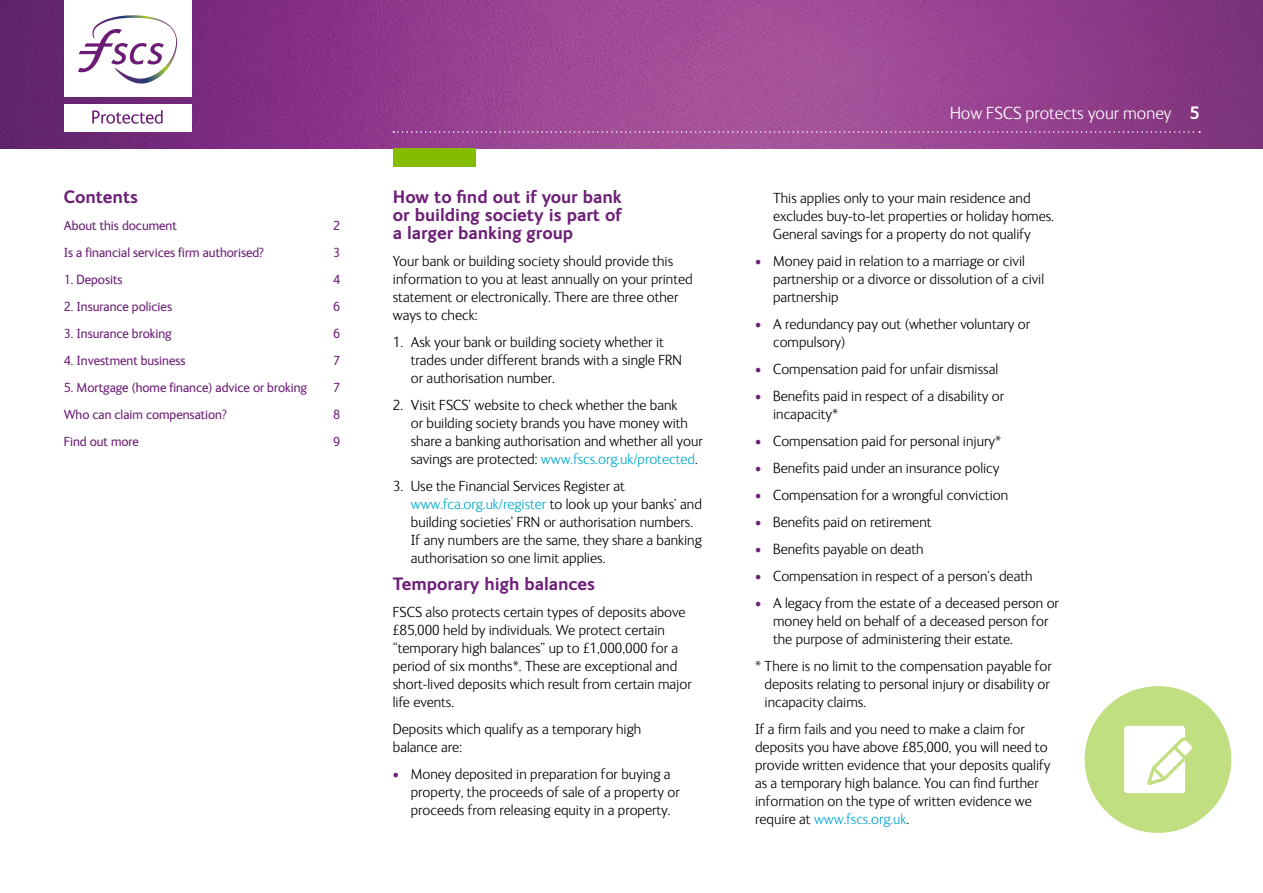
<style>
.page{position:relative;width:1263px;height:893px;background:#fff}
.page>*{position:absolute;margin:0;border:0;box-sizing:border-box;transform-origin:0 0}
.C_Head{font:700 18px/18px "FS Ingrid";color:#6d2077;text-align:justify}
.t1{font:300 18px "FS Ingrid";color:#fff}
.Text_10_12pt{font:300 15px/18px "FS Ingrid";color:#000}
.Text_indent{font:300 15px/18px "FS Ingrid";color:#000}
.t2{font:13.5px "FS Ingrid";color:#6d2077}
.s1{color:#00a9ce}
.s2{color:#6d2077}
.s3{font-weight:700}
</style>
<div class="page">
<img style="left:0;top:0;width:1263px;height:149px">
<div style="left:64px;top:0;width:127px;height:97px;background:#fff"></div>
<div style="left:64px;top:104px;width:127px;height:28px;background:#fff"></div>
<svg style="left:92px;top:110px;width:71px;height:14px"></svg>
<svg style="left:78px;top:15px;width:99px;height:69px"></svg>
<svg style="left:393px;top:131px;width:807px;height:2px;background:#ad69a6"></svg>
<div style="left:1084px;top:686px;width:147px;height:147px;background:#c1de80;border-radius:50%"></div>
<svg style="left:1124px;top:726px;width:68px;height:67px"></svg>
<div style="left:393px;top:149px;width:83px;height:18px;background:#84bd00"></div>
<p class="C_Head" style="left:64px;top:187px;width:76px">Contents</p>
<p class="t2" style="left:64px;top:216px;width:114px">About this document</p>
<p class="t2" style="left:333px;top:216px;width:9px">2</p>
<p class="t2" style="left:64px;top:243px;width:202px">Is a financial services firm authorised?</p>
<p class="t2" style="left:333px;top:243px;width:9px">3</p>
<p class="t2" style="left:64px;top:270px;width:60px">1. Deposits</p>
<p class="t2" style="left:333px;top:270px;width:9px">4</p>
<p class="t2" style="left:64px;top:297px;width:110px">2. Insurance policies</p>
<p class="t2" style="left:333px;top:297px;width:9px">6</p>
<p class="t2" style="left:64px;top:324px;width:109px">3. Insurance broking</p>
<p class="t2" style="left:333px;top:324px;width:9px">6</p>
<p class="t2" style="left:64px;top:351px;width:123px">4. Investment business</p>
<p class="t2" style="left:333px;top:351px;width:9px">7</p>
<p class="t2" style="left:64px;top:378px;width:245px">5. Mortgage (home finance) advice or broking</p>
<p class="t2" style="left:333px;top:378px;width:9px">7</p>
<p class="t2" style="left:64px;top:405px;width:165px">Who can claim compensation?</p>
<p class="t2" style="left:333px;top:405px;width:9px">8</p>
<p class="t2" style="left:64px;top:432px;width:77px">Find out more</p>
<p class="t2" style="left:333px;top:432px;width:9px">9</p>
<h3 class="C_Head" style="left:393px;top:187px;width:230px">How to find out if your bank or building society is part of a larger banking group</h3>
<p class="Text_10_12pt" style="left:393px;top:251px;width:301px">Your bank or building society should provide this information to you at least annually on your printed statement or electronically. There are three other ways to check:</p>
<p class="Text_indent" style="left:411px;top:332px;width:273px;text-indent:-18px">1. Ask your bank or building society whether it trades under different brands with a single FRN or authorisation number.</p>
<p class="Text_indent" style="left:411px;top:395px;width:293px;text-indent:-18px">2. Visit FSCS’ website to check whether the bank<br>or building society brands you have money with share a banking authorisation and whether all your savings are protected: <span class="s1">www.fscs.org.uk/protected</span>.</p>
<p class="Text_indent" style="left:411px;top:476px;width:293px;text-indent:-18px">3. Use the Financial Services Register at <span class="s1">www.fca.org.uk/register</span> to look up your banks’ and building societies’ FRN or authorisation numbers.<br>If any numbers are the same, they share a banking authorisation so one limit applies.</p>
<h3 class="C_Head" style="left:393px;top:574px;width:204px">Temporary high balances</h3>
<p class="Text_10_12pt" style="left:393px;top:602px;width:300px">FSCS also protects certain types of deposits above £85,000 held by individuals. We protect certain “temporary high balances” up to £1,000,000 for a period of six months*. These are exceptional and short-lived deposits which result from certain major life events.</p>
<p class="Text_10_12pt" style="left:393px;top:719px;width:250px">Deposits which qualify as a temporary high balance are:</p>
<p class="Text_10_12pt" style="left:411px;top:764px;width:270px;text-indent:-18px"><span class="s2">•</span> Money deposited in preparation for buying a property, the proceeds of sale of a property or proceeds from releasing equity in a property.</p>
<p class="t1" style="left:950px;top:101px;width:251px">How FSCS protects your money <span class="s3">5</span></p>
<p class="Text_10_12pt" style="left:773px;top:188px;width:282px">This applies only to your main residence and excludes buy-to-let properties or holiday homes.<br>General savings for a property do not qualify</p>
<p class="Text_10_12pt" style="left:773px;top:251px;width:273px;text-indent:-18px"><span class="s2">•</span> Money paid in relation to a marriage or civil partnership or a divorce or dissolution of a civil partnership</p>
<p class="Text_10_12pt" style="left:773px;top:314px;width:258px;text-indent:-18px"><span class="s2">•</span> A redundancy pay out (whether voluntary or compulsory)</p>
<p class="Text_10_12pt" style="left:755px;top:359px;width:245px"><span class="s2">•</span> Compensation paid for unfair dismissal</p>
<p class="Text_10_12pt" style="left:773px;top:386px;width:232px;text-indent:-18px"><span class="s2">•</span> Benefits paid in respect of a disability or incapacity*</p>
<p class="Text_10_12pt" style="left:755px;top:431px;width:248px"><span class="s2">•</span> Compensation paid for personal injury*</p>
<p class="Text_10_12pt" style="left:755px;top:458px;width:246px"><span class="s2">•</span> Benefits paid under an insurance policy</p>
<p class="Text_10_12pt" style="left:755px;top:485px;width:255px"><span class="s2">•</span> Compensation for a wrongful conviction</p>
<p class="Text_10_12pt" style="left:755px;top:512px;width:178px"><span class="s2">•</span> Benefits paid on retirement</p>
<p class="Text_10_12pt" style="left:755px;top:539px;width:170px"><span class="s2">•</span> Benefits payable on death</p>
<p class="Text_10_12pt" style="left:755px;top:566px;width:279px"><span class="s2">•</span> Compensation in respect of a person’s death</p>
<p class="Text_10_12pt" style="left:773px;top:593px;width:287px;text-indent:-18px"><span class="s2">•</span> A legacy from the estate of a deceased person or money held on behalf of a deceased person for the purpose of administering their estate.</p>
<p class="Text_10_12pt" style="left:764px;top:656px;width:289px;text-indent:-10px">* There is no limit to the compensation payable for deposits relating to personal injury or disability or incapacity claims.</p>
<p class="Text_10_12pt" style="left:755px;top:719px;width:297px">If a firm fails and you need to make a claim for deposits you have above £85,000, you will need to provide written evidence that your deposits qualify as a temporary high balance. You can find further information on the type of written evidence we require at <span class="s1">www.fscs.org.uk</span>.</p>
</div>
